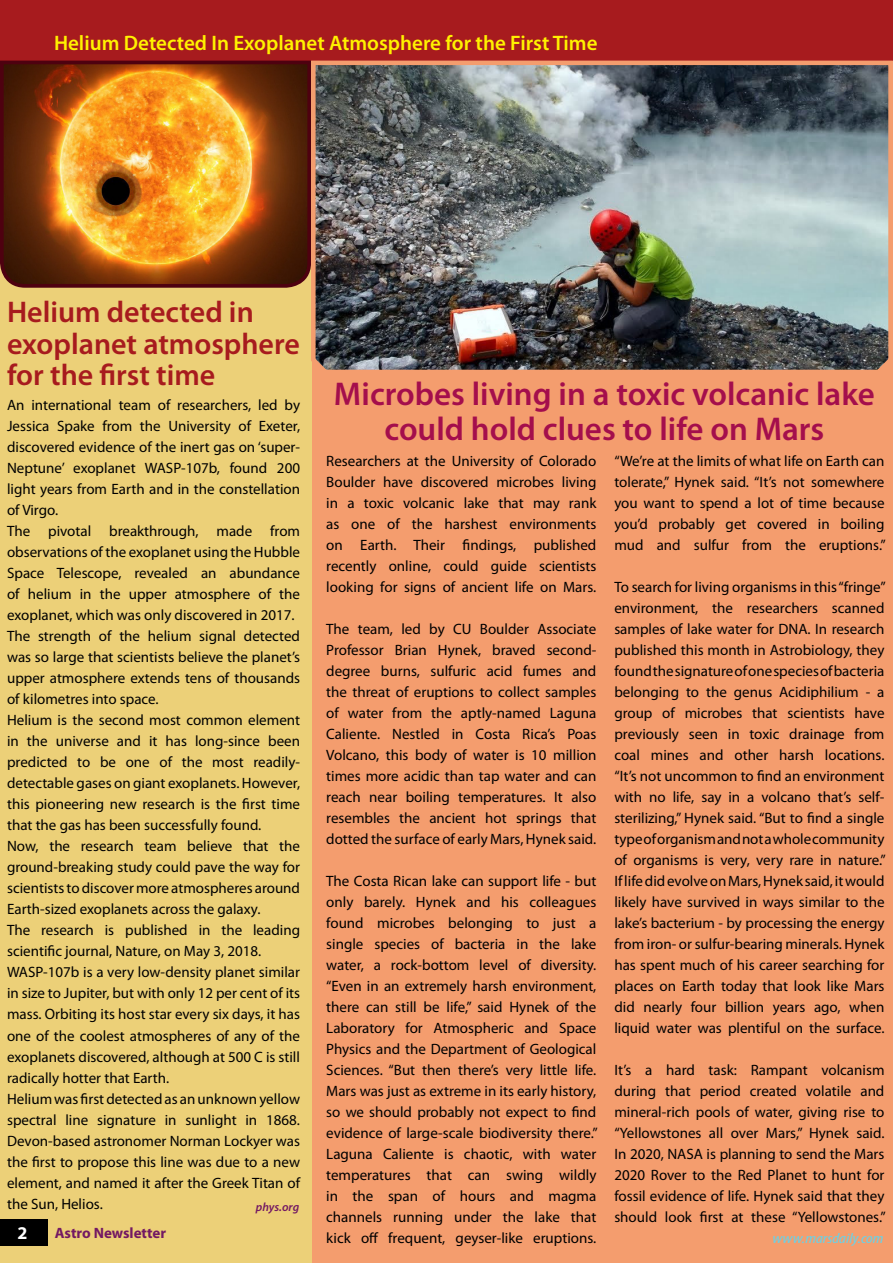
<style>
.page{position:relative;width:893px;height:1263px;background:#fff}
.page>*{position:absolute;margin:0;border:0;box-sizing:border-box;transform-origin:0 0}
.t1{font:600 33px/34.5px "Myriad Pro";color:#a40e4c;text-align:center}
.t2{font:600 30px/31.5px "Myriad Pro";color:#a71b1e}
.t3{font:600 21px "Myriad Pro";color:#fff200}
.t4{font:700 18px "Myriad Pro";color:#fff}
.t5{font:15px/21px "Myriad Pro";color:#000;text-align:justify}
.t6{font:700 15px "Myriad Pro";color:#731963}
.t7{font:italic condensed 14.4px "Myriad Pro";color:#69d2e7;scale:1.25 1}
.t8{font:italic 600 12px "Myriad Pro";color:#731963}
</style>
<div class="page">
<div style="left:311px;top:61px;width:582px;height:1202px;background:#f49d6e"></div>
<div style="left:0;top:61px;width:311px;height:1202px;background:#ecd078"></div>
<div style="left:0;top:0;width:893px;height:61px;background:#a71b1e"></div>
<div style="left:0;top:1219px;width:47px;height:26px;background:#000"></div>
<img style="left:0;top:60px;width:309px;height:228px">
<img style="left:309px;top:60px;width:584px;height:316px">
<h3 class="t3" style="left:54px;top:29px;width:545px">Helium Detected In Exoplanet Atmosphere for the First Time</h3>
<h2 class="t2" style="left:7px;top:296px;width:294px">Helium detected in exoplanet atmosphere for the first time</h2>
<p class="t5" style="left:7px;top:395px;width:295px;text-align:left">An international team of researchers, led by Jessica Spake from the University of Exeter, discovered evidence of the inert gas on ‘super-Neptune’ exoplanet WASP-107b, found 200 light years from Earth and in the constellation of Virgo.<br>The pivotal breakthrough, made from observations of the exoplanet using the Hubble Space Telescope, revealed an abundance of helium in the upper atmosphere of the exoplanet, which was only discovered in 2017.<br>The strength of the helium signal detected was so large that scientists believe the planet’s upper atmosphere extends tens of thousands of kilometres into space.<br>Helium is the second most common element in the universe and it has long-since been predicted to be one of the most readily&shy;detectable gases on giant exoplanets. However, this pioneering new research is the first time that the gas has been successfully found.<br>Now, the research team believe that the ground-breaking study could pave the way for scientists to discover more atmospheres around Earth-sized exoplanets across the galaxy.<br>The research is published in the leading scientific journal, Nature, on May 3, 2018.<br>WASP-107b is a very low-density planet similar in size to Jupiter, but with only 12 per cent of its mass. Orbiting its host star every six days, it has one of the coolest atmospheres of any of the exoplanets discovered, although at 500 C is still radically hotter that Earth.<br>Helium was first detected as an unknown yellow spectral line signature in sunlight in 1868.<br>Devon-based astronomer Norman Lockyer was the first to propose this line was due to a new element, and named it after the Greek Titan of the Sun, Helios.</p>
<p class="t8" style="left:256px;top:1200px;width:45px">phys.org</p>
<p class="t4" style="left:18px;top:1221px;width:11px">2</p>
<p class="t6" style="left:55px;top:1223px;width:113px">Astro Newsletter</p>
<h1 class="t1" style="left:334px;top:376px;width:542px">Microbes living in a toxic volcanic lake could hold clues to life on Mars</h1>
<p class="t5" style="left:326px;top:450px;width:272px">Researchers at the University of Colorado Boulder have discovered microbes living in a toxic volcanic lake that may rank as one of the harshest environments on Earth. Their findings, published recently online, could guide scientists looking for signs of ancient life on Mars.</p>
<p class="t5" style="left:326px;top:618px;width:272px">The team, led by CU Boulder Associate Professor Brian Hynek, braved second&shy;degree burns, sulfuric acid fumes and the threat of eruptions to collect samples of water from the aptly-named Laguna Caliente. Nestled in Costa Rica’s Poas Volcano, this body of water is 10 million times more acidic than tap water and can reach near boiling temperatures. It also resembles the ancient hot springs that dotted the surface of early Mars, Hynek said.</p>
<p class="t5" style="left:326px;top:870px;width:273px">The Costa Rican lake can support life - but only barely. Hynek and his colleagues found microbes belonging to just a single species of bacteria in the lake water, a rock-bottom level of diversity. “Even in an extremely harsh environment, there can still be life,” said Hynek of the Laboratory for Atmospheric and Space Physics and the Department of Geological Sciences. “But then there’s very little life.<br>Mars was just as extreme in its early history, so we should probably not expect to find evidence of large-scale biodiversity there.” Laguna Caliente is chaotic, with water temperatures that can swing wildly in the span of hours and magma channels running under the lake that kick off frequent, geyser-like eruptions.</p>
<p class="t5" style="left:614px;top:450px;width:273px">“We’re at the limits of what life on Earth can tolerate,” Hynek said. “It’s not somewhere you want to spend a lot of time because you’d probably get covered in boiling mud and sulfur from the eruptions.”</p>
<p class="t5" style="left:614px;top:576px;width:273px">To search for living organisms in this “fringe” environment, the researchers scanned samples of lake water for DNA. In research published this month in Astrobiology, they found the signature of one species of bacteria belonging to the genus Acidiphilium - a group of microbes that scientists have previously seen in toxic drainage from coal mines and other harsh locations. “It’s not uncommon to find an environment with no life, say in a volcano that’s self&shy;sterilizing,” Hynek said. “But to find a single type of organism and not a whole community of organisms is very, very rare in nature.” If life did evolve on Mars, Hynek said, it would likely have survived in ways similar to the lake’s bacterium - by processing the energy from iron- or sulfur-bearing minerals. Hynek has spent much of his career searching for places on Earth today that look like Mars did nearly four billion years ago, when liquid water was plentiful on the surface.</p>
<p class="t5" style="left:614px;top:1059px;width:273px">It’s a hard task: Rampant volcanism during that period created volatile and mineral-rich pools of water, giving rise to “Yellowstones all over Mars,” Hynek said.<br>In 2020, NASA is planning to send the Mars 2020 Rover to the Red Planet to hunt for fossil evidence of life. Hynek said that they should look first at these “Yellowstones.”</p>
<p class="t7" style="left:772px;top:1229px;width:90px">www.marsdaily.com</p>
</div>
